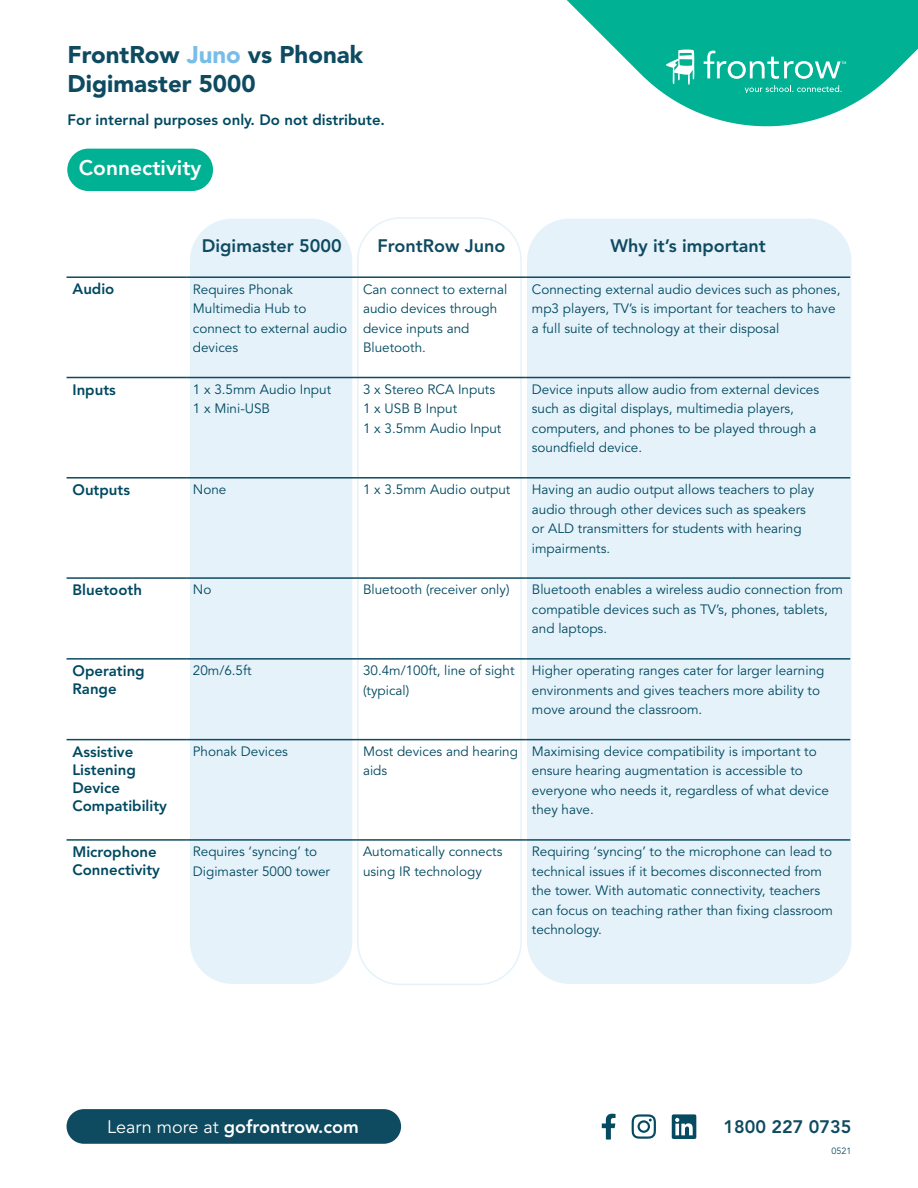
<style>
.page{position:relative;width:918px;height:1188px;background:#fff}
.page>*{position:absolute;margin:0;border:0;box-sizing:border-box;transform-origin:0 0}
.t1{font:900 24px/28.8px "Avenir";color:#0e4a60}
.t2{font:800 21px "Avenir";color:#fff}
.t3{font:800 18px "Avenir";color:#0e4a60}
.t4{font:800 18px "Avenir";color:#fff}
.Paragraph_Heading{font:800 15px/18px "Avenir";color:#004960}
.Paragraph_Two{font:13.5px/19.5px "Avenir";color:#004960}
.t5{font:9px "Avenir";color:#0e4a60}
.s1{color:#78bde8}
.s2{font-weight:400}
</style>
<div class="page">
<svg style="left:566px;top:0;width:352px;height:127px;fill:#00b194"></svg>
<svg style="left:704px;top:51px;width:142px;height:28px"></svg>
<svg style="left:745px;top:85px;width:97px;height:8px"></svg>
<svg style="left:666px;top:50px;width:28px;height:35px"></svg>
<div style="left:190px;top:219px;width:162px;height:765px;background:#e5f2fa;border-radius:43px"></div>
<div style="left:357px;top:217px;width:165px;height:768px;border:2px solid #e5f2fa;border-radius:43px"></div>
<div style="left:527px;top:219px;width:324px;height:765px;background:#e5f2fa;border-radius:43px"></div>
<div style="left:67px;top:1109px;width:334px;height:35px;background:#0e4a60;border-radius:17px"></div>
<svg style="left:602px;top:1114px;width:14px;height:26px"></svg>
<svg style="left:632px;top:1114px;width:24px;height:25px"></svg>
<svg style="left:672px;top:1114px;width:24px;height:25px"></svg>
<hr style="left:67px;top:276px;width:120px;height:2px;background:#0e4a60">
<hr style="left:187px;top:276px;width:170px;height:2px;background:#0e4a60">
<hr style="left:357px;top:276px;width:169px;height:2px;background:#0e4a60">
<hr style="left:526px;top:276px;width:324px;height:2px;background:#0e4a60">
<hr style="left:67px;top:377px;width:120px;height:1px;background:#0e4a60">
<hr style="left:187px;top:377px;width:170px;height:1px;background:#0e4a60">
<hr style="left:357px;top:377px;width:169px;height:1px;background:#0e4a60">
<hr style="left:526px;top:377px;width:324px;height:1px;background:#0e4a60">
<hr style="left:67px;top:477px;width:120px;height:2px;background:#0e4a60">
<hr style="left:187px;top:477px;width:170px;height:2px;background:#0e4a60">
<hr style="left:357px;top:477px;width:169px;height:2px;background:#0e4a60">
<hr style="left:526px;top:477px;width:324px;height:2px;background:#0e4a60">
<hr style="left:67px;top:577px;width:120px;height:2px;background:#0e4a60">
<hr style="left:187px;top:577px;width:170px;height:2px;background:#0e4a60">
<hr style="left:357px;top:577px;width:169px;height:2px;background:#0e4a60">
<hr style="left:526px;top:577px;width:324px;height:2px;background:#0e4a60">
<hr style="left:67px;top:658px;width:120px;height:2px;background:#0e4a60">
<hr style="left:187px;top:658px;width:170px;height:2px;background:#0e4a60">
<hr style="left:357px;top:658px;width:169px;height:2px;background:#0e4a60">
<hr style="left:526px;top:658px;width:324px;height:2px;background:#0e4a60">
<hr style="left:67px;top:739px;width:120px;height:1px;background:#0e4a60">
<hr style="left:187px;top:739px;width:170px;height:1px;background:#0e4a60">
<hr style="left:357px;top:739px;width:169px;height:1px;background:#0e4a60">
<hr style="left:526px;top:739px;width:324px;height:1px;background:#0e4a60">
<hr style="left:67px;top:839px;width:120px;height:2px;background:#0e4a60">
<hr style="left:187px;top:839px;width:170px;height:2px;background:#0e4a60">
<hr style="left:357px;top:839px;width:169px;height:2px;background:#0e4a60">
<hr style="left:526px;top:839px;width:324px;height:2px;background:#0e4a60">
<div style="left:67px;top:149px;width:146px;height:42px;background:#00b194;border-radius:21px"></div>
<h1 class="t1" style="left:68px;top:40px;width:297px">FrontRow <span class="s1">Juno</span> vs Phonak<br>Digimaster 5000</h1>
<p class="Paragraph_Heading" style="left:68px;top:111px;width:319px">For internal purposes only. Do not distribute.</p>
<p class="t2" style="left:79px;top:155px;width:124px">Connectivity</p>
<p class="t3" style="left:202px;top:235px;width:141px">Digimaster 5000</p>
<p class="t3" style="left:377px;top:235px;width:129px">FrontRow Juno</p>
<p class="t3" style="left:610px;top:235px;width:157px">Why it’s important</p>
<p class="Paragraph_Heading" style="left:73px;top:280px;width:43px">Audio</p>
<p class="Paragraph_Two" style="left:193px;top:279px;width:156px">Requires Phonak<br>Multimedia Hub to connect to external audio devices</p>
<p class="Paragraph_Two" style="left:363px;top:279px;width:146px">Can connect to external audio devices through device inputs and<br>Bluetooth.</p>
<p class="Paragraph_Two" style="left:532px;top:279px;width:310px">Connecting external audio devices such as phones, mp3 players, TV’s is important for teachers to have a full suite of technology at their disposal</p>
<p class="Paragraph_Heading" style="left:73px;top:381px;width:45px">Inputs</p>
<p class="Paragraph_Two" style="left:193px;top:380px;width:140px">1 x 3.5mm Audio Input<br>1 x Mini-USB</p>
<p class="Paragraph_Two" style="left:363px;top:380px;width:134px">3 x Stereo RCA Inputs</p>
<p class="Paragraph_Two" style="left:532px;top:380px;width:289px">Device inputs allow audio from external devices such as digital displays, multimedia players, computers, and phones to be played through a soundfield device.</p>
<p class="Paragraph_Two" style="left:363px;top:399px;width:96px">1 x USB B Input</p>
<p class="Paragraph_Two" style="left:363px;top:419px;width:140px">1 x 3.5mm Audio Input</p>
<p class="Paragraph_Heading" style="left:73px;top:481px;width:59px">Outputs</p>
<p class="Paragraph_Two" style="left:193px;top:480px;width:35px">None</p>
<p class="Paragraph_Two" style="left:363px;top:480px;width:149px">1 x 3.5mm Audio output</p>
<p class="Paragraph_Two" style="left:532px;top:480px;width:284px">Having an audio output allows teachers to play audio through other devices such as speakers or ALD transmitters for students with hearing impairments.</p>
<p class="Paragraph_Heading" style="left:73px;top:581px;width:71px">Bluetooth</p>
<p class="Paragraph_Two" style="left:193px;top:580px;width:20px">No</p>
<p class="Paragraph_Two" style="left:363px;top:580px;width:148px">Bluetooth (receiver only)</p>
<p class="Paragraph_Two" style="left:532px;top:580px;width:313px">Bluetooth enables a wireless audio connection from compatible devices such as TV’s, phones, tablets, and laptops.</p>
<p class="Paragraph_Heading" style="left:73px;top:662px;width:74px">Operating<br>Range</p>
<p class="Paragraph_Two" style="left:193px;top:661px;width:60px">20m/6.5ft</p>
<p class="Paragraph_Two" style="left:363px;top:661px;width:153px">30.4m/100ft, line of sight (typical)</p>
<p class="Paragraph_Two" style="left:532px;top:661px;width:294px">Higher operating ranges cater for larger learning environments and gives teachers more ability to move around the classroom.</p>
<p class="Paragraph_Heading" style="left:73px;top:743px;width:96px">Assistive<br>Listening<br>Device<br>Compatibility</p>
<p class="Paragraph_Two" style="left:193px;top:742px;width:97px">Phonak Devices</p>
<p class="Paragraph_Two" style="left:363px;top:742px;width:157px">Most devices and hearing aids</p>
<p class="Paragraph_Two" style="left:532px;top:742px;width:299px">Maximising device compatibility is important to ensure hearing augmentation is accessible to everyone who needs it, regardless of what device they have.</p>
<p class="Paragraph_Heading" style="left:73px;top:843px;width:89px">Microphone<br>Connectivity</p>
<p class="Paragraph_Two" style="left:193px;top:842px;width:139px">Requires ‘syncing’ to<br>Digimaster 5000 tower</p>
<p class="Paragraph_Two" style="left:363px;top:842px;width:141px">Automatically connects using IR technology</p>
<p class="Paragraph_Two" style="left:532px;top:842px;width:303px">Requiring ‘syncing’ to the microphone can lead to technical issues if it becomes disconnected from the tower. With automatic connectivity, teachers can focus on teaching rather than fixing classroom technology.</p>
<h3 class="t4" style="left:107px;top:1116px;width:253px"><span class="s2">Learn more at</span> gofrontrow.com</h3>
<h3 class="t3" style="left:724px;top:1116px;width:129px">1800 227 0735</h3>
<p class="t5" style="left:831px;top:1146px;width:22px">0521</p>
</div>
